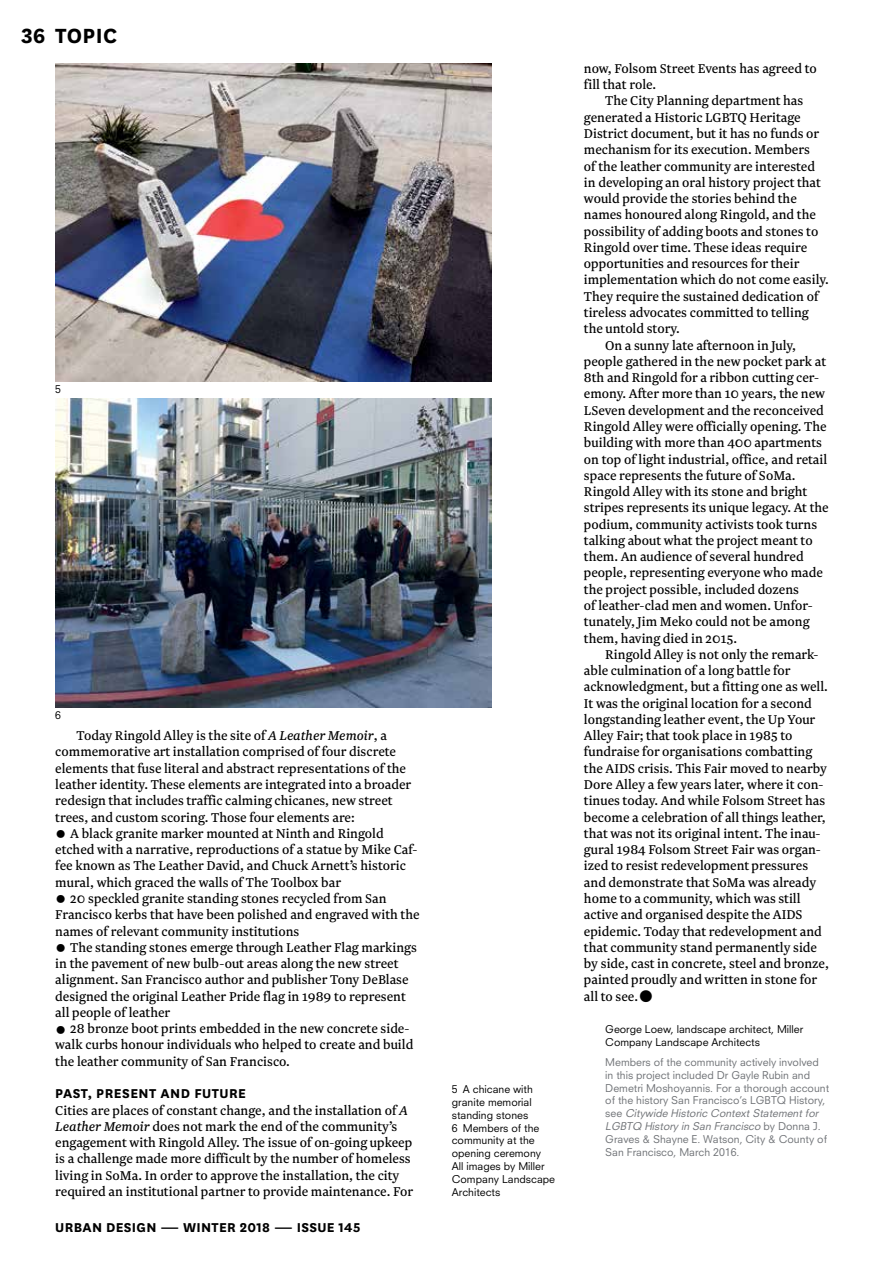
<style>
.page{position:relative;width:893px;height:1263px;background:#fff}
.page>*{position:absolute;margin:0;border:0;box-sizing:border-box;transform-origin:0 0}
.t1{font:700 24px "National";letter-spacing:.02em;color:#000}
.t2{font:15px/16.2px "Newzald";color:#000}
.t3{font:700 15px "National";letter-spacing:.02em;color:#000}
.t4{font:10.5px/12.9px "Neuzeit S";color:#6f7276}
.t5{font:10.5px/12.9px "Neuzeit S";color:#000}
.s1{font-style:italic}
.s2{font-size:42px}
.s3{font-family:"Neuzeit S";font-size:31.5px}
</style>
<div class="page">
<img style="left:55px;top:398px;width:437px;height:309px">
<img style="left:55px;top:64px;width:437px;height:318px">
<h1 class="t1" style="left:21px;top:18px;width:98px">36 TOPIC</h1>
<p class="t5" style="left:55px;top:383px;width:7px">5</p>
<p class="t5" style="left:55px;top:708px;width:7px">6</p>
<p class="t2" style="left:55px;top:727px;width:357px;text-indent:21px">Today Ringold Alley is the site of <span class="s1">A Leather Memoir</span>, a commemorative art installation comprised of four discrete elements that fuse literal and abstract representations of the leather identity. These elements are integrated into a broader redesign that includes traffic calming chicanes, new street trees, and custom scoring. Those four elements are:</p>
<p class="t2" style="left:55px;top:825px;width:364px"><span class="s2">•</span> A black granite marker mounted at Ninth and Ringold etched with a narrative, reproductions of a statue by Mike Caf&shy;fee known as The Leather David, and Chuck Arnett’s historic mural, which graced the walls of The Toolbox bar</p>
<p class="t2" style="left:55px;top:890px;width:366px"><span class="s2">•</span> 20 speckled granite standing stones recycled from San<br>Francisco kerbs that have been polished and engraved with the names of relevant community institutions</p>
<p class="t2" style="left:55px;top:939px;width:363px"><span class="s2">•</span> The standing stones emerge through Leather Flag markings in the pavement of new bulb-out areas along the new street alignment. San Francisco author and publisher Tony DeBlase designed the original Leather Pride flag in 1989 to represent all people of leather</p>
<p class="t2" style="left:55px;top:1020px;width:360px"><span class="s2">•</span> 28 bronze boot prints embedded in the new concrete side&shy;walk curbs honour individuals who helped to create and build the leather community of San Francisco.</p>
<p class="t3" style="left:55px;top:1083px;width:59px">PAST, PRESENT</p>
<p class="t3" style="left:161px;top:1083px;width:11px">AND</p>
<p class="t3" style="left:194px;top:1083px;width:18px">FUTURE</p>
<p class="t2" style="left:55px;top:1102px;width:359px">Cities are places of constant change, and the installation of <span class="s1">A Leather Memoir</span> does not mark the end of the community’s engagement with Ringold Alley. The issue of on-going upkeep is a challenge made more difficult by the number of homeless living in SoMa. In order to approve the installation, the city required an institutional partner to provide maintenance. For</p>
<p class="t3" style="left:55px;top:1217px;width:307px">URBAN DESIGN ― WINTER 2018 ― ISSUE 145</p>
<p class="t5" style="left:452px;top:1082px;width:105px">5 A chicane with granite memorial standing stones<br>6 Members of the community at the opening ceremony<br>All images by Miller<br>Company Landscape<br>Architects</p>
<p class="t2" style="left:584px;top:60px;width:234px">now, Folsom Street Events has agreed to fill that role.</p>
<p class="t2" style="left:605px;top:93px;width:200px">The City Planning department has</p>
<p class="t2" style="left:584px;top:109px;width:218px">generated a Historic LGBTQ Heritage</p>
<p class="t2" style="left:584px;top:125px;width:237px">District document, but it has no funds or</p>
<p class="t2" style="left:584px;top:141px;width:227px">mechanism for its execution. Members</p>
<p class="t2" style="left:584px;top:158px;width:233px">of the leather community are interested</p>
<p class="t2" style="left:584px;top:174px;width:238px">in developing an oral history project that</p>
<p class="t2" style="left:584px;top:190px;width:214px">would provide the stories behind the</p>
<p class="t2" style="left:584px;top:206px;width:233px">names honoured along Ringold, and the</p>
<p class="t2" style="left:584px;top:223px;width:236px">possibility of adding boots and stones to</p>
<p class="t2" style="left:584px;top:239px;width:225px">Ringold over time. These ideas require</p>
<p class="t2" style="left:584px;top:255px;width:217px">opportunities and resources for their</p>
<p class="t2" style="left:584px;top:272px;width:246px">implementation which do not come easily.</p>
<p class="t2" style="left:584px;top:288px;width:236px">They require the sustained dedication of</p>
<p class="t2" style="left:584px;top:304px;width:226px">tireless advocates committed to telling</p>
<p class="t2" style="left:584px;top:320px;width:97px">the untold story.</p>
<p class="t2" style="left:605px;top:337px;width:192px">On a sunny late afternoon in July,</p>
<p class="t2" style="left:584px;top:353px;width:244px">people gathered in the new pocket park at</p>
<p class="t2" style="left:584px;top:369px;width:237px">8th and Ringold for a ribbon cutting cer-</p>
<p class="t2" style="left:584px;top:385px;width:243px">emony. After more than 10 years, the new</p>
<p class="t2" style="left:584px;top:402px;width:241px">LSeven development and the reconceived</p>
<p class="t2" style="left:584px;top:418px;width:244px">Ringold Alley were officially opening. The</p>
<p class="t2" style="left:584px;top:434px;width:240px">building with more than 400 apartments</p>
<p class="t2" style="left:584px;top:451px;width:245px">on top of light industrial, office, and retail</p>
<p class="t2" style="left:584px;top:467px;width:213px">space represents the future of SoMa.</p>
<p class="t2" style="left:584px;top:483px;width:225px">Ringold Alley with its stone and bright</p>
<p class="t2" style="left:584px;top:499px;width:246px">stripes represents its unique legacy. At the</p>
<p class="t2" style="left:584px;top:516px;width:235px">podium, community activists took turns</p>
<p class="t2" style="left:584px;top:532px;width:230px">talking about what the project meant to</p>
<p class="t2" style="left:584px;top:548px;width:221px">them. An audience of several hundred</p>
<p class="t2" style="left:584px;top:565px;width:240px">people, representing everyone who made</p>
<p class="t2" style="left:584px;top:581px;width:217px">the project possible, included dozens</p>
<p class="t2" style="left:584px;top:597px;width:230px">of leather-clad men and women. Unfor-</p>
<p class="t2" style="left:584px;top:613px;width:227px">tunately, Jim Meko could not be among</p>
<p class="t2" style="left:584px;top:630px;width:155px">them, having died in 2015.</p>
<p class="t2" style="left:605px;top:646px;width:215px">Ringold Alley is not only the remark-</p>
<p class="t2" style="left:584px;top:662px;width:208px">able culmination of a long battle for</p>
<p class="t2" style="left:584px;top:678px;width:246px">acknowledgment, but a fitting one as well.</p>
<p class="t2" style="left:584px;top:695px;width:229px">It was the original location for a second</p>
<p class="t2" style="left:584px;top:711px;width:233px">longstanding leather event, the Up Your</p>
<p class="t2" style="left:584px;top:727px;width:210px">Alley Fair; that took place in 1985 to</p>
<p class="t2" style="left:584px;top:744px;width:230px">fundraise for organisations combatting</p>
<p class="t2" style="left:584px;top:760px;width:245px">the AIDS crisis. This Fair moved to nearby</p>
<p class="t2" style="left:584px;top:776px;width:241px">Dore Alley a few years later, where it con-</p>
<p class="t2" style="left:584px;top:792px;width:243px">tinues today. And while Folsom Street has</p>
<p class="t2" style="left:584px;top:809px;width:243px">become a celebration of all things leather,</p>
<p class="t2" style="left:584px;top:825px;width:238px">that was not its original intent. The inau-</p>
<p class="t2" style="left:584px;top:841px;width:238px">gural 1984 Folsom Street Fair was organ-</p>
<p class="t2" style="left:584px;top:857px;width:226px">ized to resist redevelopment pressures</p>
<p class="t2" style="left:584px;top:874px;width:234px">and demonstrate that SoMa was already</p>
<p class="t2" style="left:584px;top:890px;width:218px">home to a community, which was still</p>
<p class="t2" style="left:584px;top:906px;width:220px">active and organised despite the AIDS</p>
<p class="t2" style="left:584px;top:923px;width:239px">epidemic. Today that redevelopment and</p>
<p class="t2" style="left:584px;top:939px;width:235px">that community stand permanently side</p>
<p class="t2" style="left:584px;top:955px;width:246px">by side, cast in concrete, steel and bronze,</p>
<p class="t2" style="left:584px;top:971px;width:235px">painted proudly and written in stone for</p>
<p class="t2" style="left:584px;top:988px;width:71px">all to see.<span class="s3">•</span></p>
<p class="t5" style="left:605px;top:1023px;width:200px">George Loew, landscape architect, Miller<br>Company Landscape Architects</p>
<p class="t4" style="left:605px;top:1055px;width:225px">Members of the community actively involved in this project included Dr Gayle Rubin and Demetri Moshoyannis. For a thorough account of the history San Francisco’s LGBTQ History, s e e <span class="s1">Citywide Historic ContextStatementfor LGBTQ History in San Francisco</span> b y D o n n a J .<br>Graves &amp; Shayne E. Watson, City &amp; County of San Francisco, March 2016.</p>
</div>
